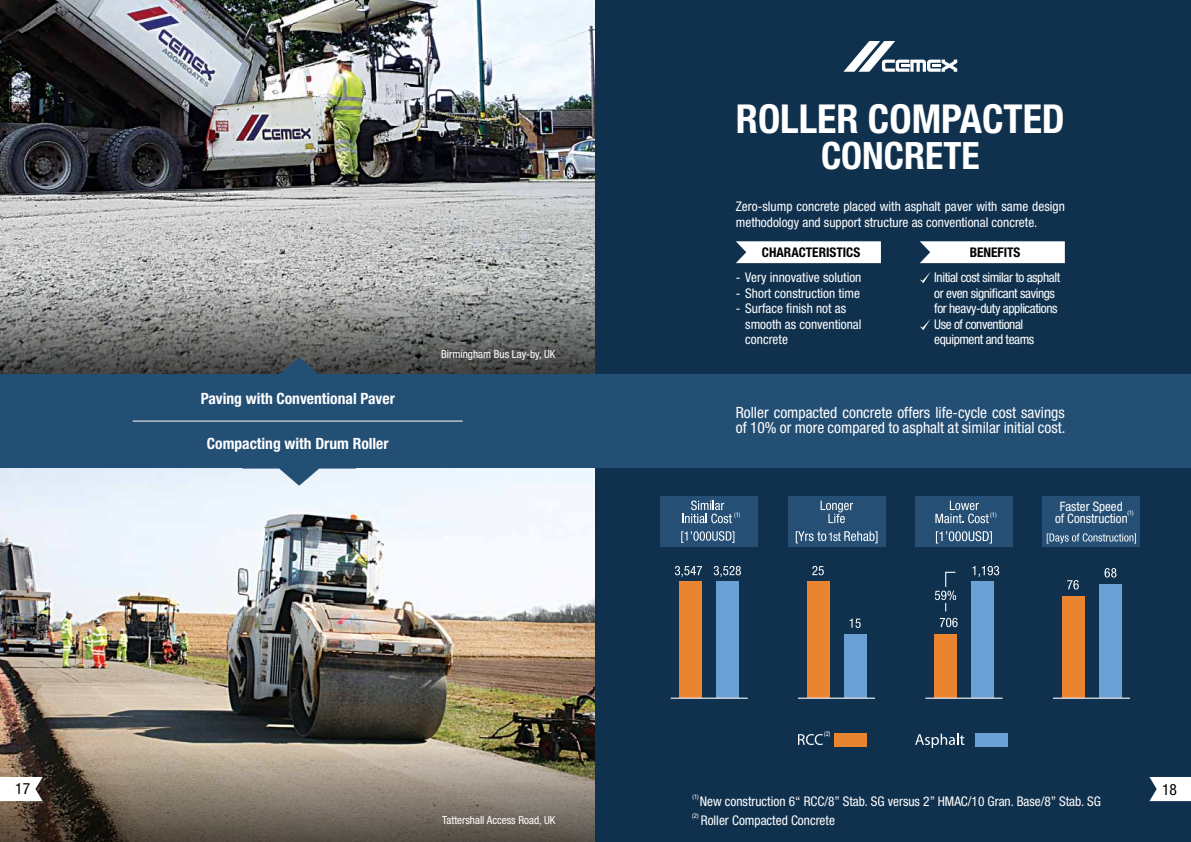
<style>
.page{position:relative;width:1191px;height:842px;background:#fff}
.page>*{position:absolute;margin:0;border:0;box-sizing:border-box;transform-origin:0 0}
.t1{font:700 condensed 40px "Helvetica Neue";color:#fff}
.t2{font:700 condensed 37.7px "Helvetica Neue";color:#fff}
.t3{font:condensed 15.5px/15.5px "Helvetica Neue";color:#fff}
.t4{font:700 condensed 15.5px "Helvetica Neue";color:#fff}
.t5{font:condensed 15.5px "Helvetica Neue";color:#000}
.t6{font:condensed 13.3px/15.5px "Helvetica Neue";color:#fff}
.t7{font:condensed 13.3px/15.5px "Helvetica Neue";letter-spacing:-.03em;color:#fff}
.t8{font:700 condensed 13.3px "Helvetica Neue";color:#000}
.t9{font:condensed 13px/12px "Helvetica Neue";color:#fff;text-align:center}
.t10{font:condensed 12.2px "Helvetica Neue";color:#fff}
.t11{font:condensed 11.1px "Helvetica Neue";color:#fff}
.t12{font:condensed 6.7px "Helvetica Neue";color:#fff}
</style>
<div class="page">
<img style="left:0;top:468px;width:595px;height:374px">
<img style="left:0;top:604px;width:594px;height:238px">
<img style="left:0;top:0;width:595px;height:374px">
<svg style="left:0;top:169px;width:594px;height:205px;background:#949595"></svg>
<svg style="left:0;top:777px;width:43px;height:24px"></svg>
<div style="left:0;top:374px;width:595px;height:94px;background:#244f75"></div>
<svg style="left:242px;top:357px;width:114px;height:129px"></svg>
<hr style="left:133px;top:421px;width:330px;height:1px;background:#fff">
<div style="left:595px;top:0;width:596px;height:842px;background:#10314e"></div>
<svg style="left:1149px;top:777px;width:42px;height:24px"></svg>
<div style="left:595px;top:374px;width:596px;height:94px;background:#244f75"></div>
<svg style="left:736px;top:241px;width:145px;height:22px;background:#f3f4f6"></svg>
<svg style="left:920px;top:241px;width:144px;height:22px;background:#f3f5f6"></svg>
<svg style="left:843px;top:41px;width:114px;height:31px"></svg>
<svg style="left:920px;top:272px;width:10px;height:11px"></svg>
<svg style="left:920px;top:319px;width:10px;height:11px"></svg>
<svg style="left:798px;top:734px;width:24px;height:11px"></svg>
<svg style="left:915px;top:734px;width:49px;height:14px"></svg>
<div style="left:974px;top:733px;width:33px;height:14px;background:#6aa0d3"></div>
<div style="left:834px;top:733px;width:33px;height:14px;background:#ea8430"></div>
<div style="left:660px;top:496px;width:98px;height:51px;background:#254f74"></div>
<svg style="left:681px;top:531px;width:53px;height:12px"></svg>
<svg style="left:682px;top:500px;width:50px;height:23px"></svg>
<div style="left:787px;top:496px;width:98px;height:51px;background:#254f74"></div>
<svg style="left:820px;top:501px;width:33px;height:22px"></svg>
<div style="left:679px;top:581px;width:23px;height:116px;background:#ea8430"></div>
<div style="left:716px;top:581px;width:23px;height:116px;background:#6aa0d3"></div>
<hr style="left:670px;top:698px;width:77px;height:1px;background:#fff">
<svg style="left:675px;top:566px;width:27px;height:11px"></svg>
<svg style="left:713px;top:566px;width:28px;height:11px"></svg>
<div style="left:807px;top:581px;width:22px;height:116px;background:#ea8430"></div>
<div style="left:843px;top:634px;width:23px;height:63px;background:#6aa0d3"></div>
<hr style="left:798px;top:698px;width:77px;height:1px;background:#fff">
<svg style="left:812px;top:566px;width:11px;height:9px"></svg>
<svg style="left:849px;top:618px;width:11px;height:10px"></svg>
<div style="left:915px;top:496px;width:98px;height:51px;background:#254f74"></div>
<svg style="left:936px;top:531px;width:56px;height:12px"></svg>
<svg style="left:935px;top:501px;width:53px;height:22px"></svg>
<div style="left:934px;top:634px;width:23px;height:63px;background:#ea8430"></div>
<div style="left:971px;top:581px;width:23px;height:116px;background:#6aa0d3"></div>
<hr style="left:925px;top:698px;width:77px;height:1px;background:#fff">
<svg style="left:939px;top:618px;width:18px;height:9px"></svg>
<svg style="left:972px;top:566px;width:27px;height:11px"></svg>
<div style="left:1042px;top:496px;width:98px;height:51px;background:#254f74"></div>
<svg style="left:1046px;top:533px;width:90px;height:10px"></svg>
<div style="left:1061px;top:596px;width:23px;height:101px;background:#ea8430"></div>
<div style="left:1098px;top:584px;width:23px;height:113px;background:#6aa0d3"></div>
<hr style="left:1053px;top:698px;width:77px;height:1px;background:#fff">
<svg style="left:1067px;top:580px;width:11px;height:9px"></svg>
<svg style="left:1104px;top:568px;width:12px;height:9px"></svg>
<svg style="left:935px;top:571px;width:21px;height:41px"></svg>
<svg style="left:795px;top:531px;width:31px;height:12px"></svg>
<svg style="left:844px;top:531px;width:33px;height:12px"></svg>
<p class="t5" style="left:15px;top:780px;width:16px">17</p>
<p class="t4" style="left:201px;top:389px;width:196px">Paving with Conventional Paver</p>
<p class="t4" style="left:207px;top:434px;width:183px">Compacting with Drum Roller</p>
<p class="t11" style="left:441px;top:347px;width:116px">Birmingham Bus Lay-by, UK</p>
<p class="t11" style="left:442px;top:814px;width:115px">Tattershall Access Road, UK</p>
<h1 class="t1" style="left:736px;top:95px;width:330px">ROLLER COMPACTED</h1>
<h2 class="t2" style="left:821px;top:133px;width:160px">CONCRETE</h2>
<p class="t6" style="left:736px;top:199px;width:330px">Zero-slump concrete placed with asphalt paver with same design methodology and support structure as conventional concrete.</p>
<p class="t8" style="left:762px;top:244px;width:100px">CHARACTERISTICS</p>
<p class="t8" style="left:969px;top:244px;width:52px">BENEFITS</p>
<p class="t6" style="left:736px;top:270px;width:127px">- Very innovative solution</p>
<p class="t6" style="left:736px;top:285px;width:126px">- Short construction time</p>
<p class="t6" style="left:745px;top:301px;width:118px;text-indent:-9px">- Surface finish not as smooth as conventional concrete</p>
<p class="t7" style="left:934px;top:270px;width:127px">Initial cost similar to asphalt or even significant savings for heavy-duty applications<br>Use of conventional equipment and teams</p>
<p class="t3" style="left:736px;top:405px;width:331px">Roller compacted concrete offers life-cycle cost savings of 10% or more compared to asphalt at similar initial cost.</p>
<p class="t12" style="left:734px;top:511px;width:8px">(1)</p>
<p class="t12" style="left:990px;top:511px;width:8px">(1)</p>
<p class="t9" style="left:1055px;top:501px;width:74px">Faster Speed of Construction</p>
<p class="t12" style="left:1127px;top:509px;width:8px">(1)</p>
<p class="t10" style="left:828px;top:530px;width:14px">1st</p>
<p class="t12" style="left:824px;top:730px;width:8px">(2)</p>
<p class="t12" style="left:692px;top:793px;width:8px">(1)</p>
<p class="t12" style="left:692px;top:812px;width:8px">(2)</p>
<p class="t6" style="left:699px;top:792px;width:403px;line-height:18.6px">New construction 6“ RCC/8” Stab. SG versus 2” HMAC/10 Gran. Base/8” Stab. SG<br>Roller Compacted Concrete</p>
<p class="t5" style="left:1162px;top:780px;width:16px">18</p>
</div>
